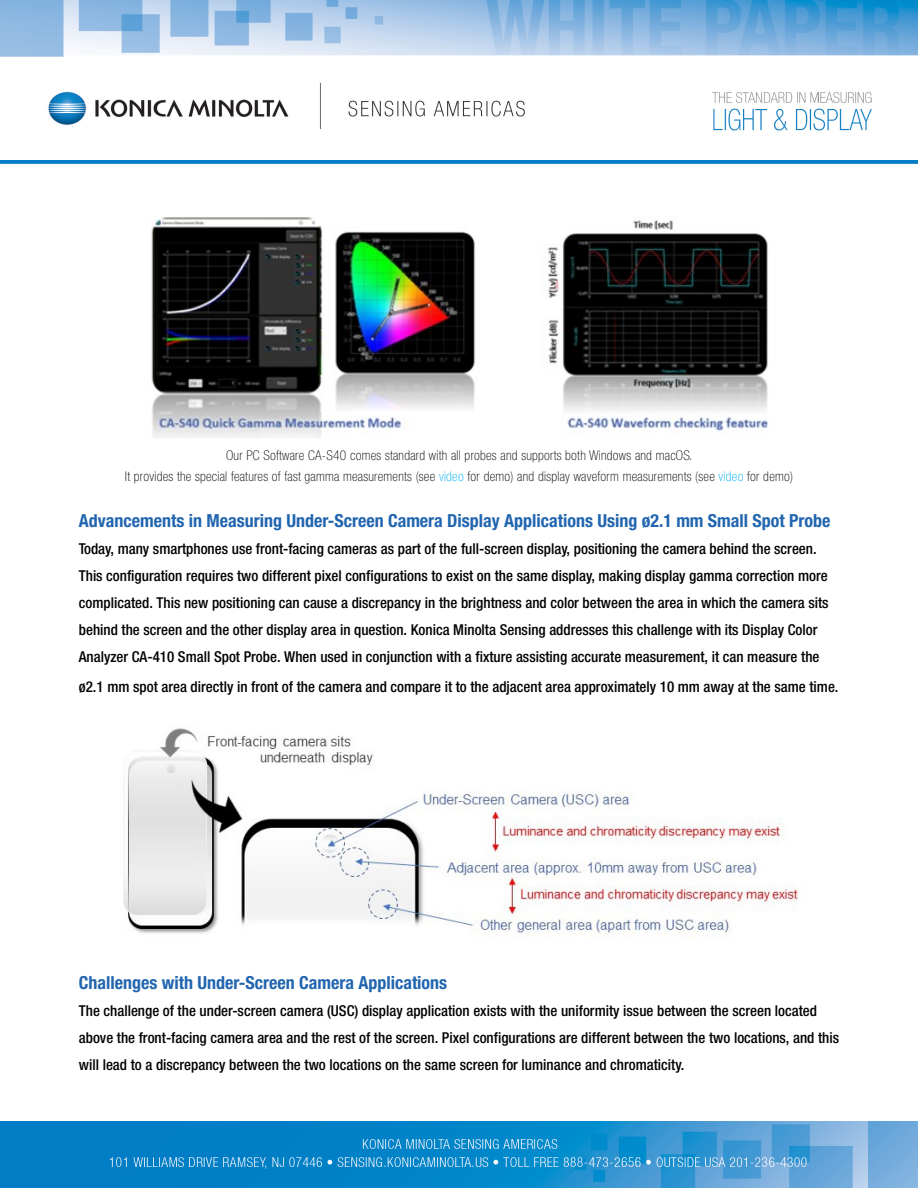
<style>
.page{position:relative;width:918px;height:1188px;background:#fff}
.page>*{position:absolute;margin:0;border:0;box-sizing:border-box;transform-origin:0 0}
.t1{font:700 condensed 18px "Helvetica Neue";color:#2165b0}
.t2{font:500 condensed 15px/27px "Helvetica Neue";color:#000}
.t3{font:100 condensed 13.5px/21px "Helvetica Neue";letter-spacing:.02em;color:#000;text-align:center}
.s1{color:#00aeef}
</style>
<div class="page">
<img style="left:0;top:1121px;width:918px;height:67px">
<img style="left:0;top:0;width:918px;height:163px">
<img style="left:151px;top:217px;width:618px;height:221px">
<img style="left:123px;top:728px;width:675px;height:210px">
<p class="t3" style="left:125px;top:444px;width:670px">Our PC Software CA-S40 comes standard with all probes and supports both Windows and macOS.<br>It provides the special features of fast gamma measurements (see <span class="s1">video</span> for demo) and display waveform measurements (see <span class="s1">video</span> for demo)</p>
<p class="t1" style="left:79px;top:510px;width:753px">Advancements in Measuring Under-Screen Camera Display Applications Using ø2.1 mm Small Spot Probe</p>
<p class="t2" style="left:79px;top:535px;width:751px">Today, many smartphones use front-facing cameras as part of the full-screen display, positioning the camera behind the screen.<br>This configuration requires two different pixel configurations to exist on the same display, making display gamma correction more complicated. This new positioning can cause a discrepancy in the brightness and color between the area in which the camera sits behind the screen and the other display area in question. Konica Minolta Sensing addresses this challenge with its Display Color Analyzer CA-410 Small Spot Probe. When used in conjunction with a fixture assisting accurate measurement, it can measure the</p>
<p class="t2" style="left:79px;top:673px;width:761px">ø2.1 mm spot area directly in front of the camera and compare it to the adjacent area approximately 10 mm away at the same time.</p>
<p class="t1" style="left:79px;top:972px;width:370px">Challenges with Under-Screen Camera Applications</p>
<p class="t2" style="left:79px;top:997px;width:762px">The challenge of the under-screen camera (USC) display application exists with the uniformity issue between the screen located above the front-facing camera area and the rest of the screen. Pixel configurations are different between the two locations, and this will lead to a discrepancy between the two locations on the same screen for luminance and chromaticity.</p>
</div>
